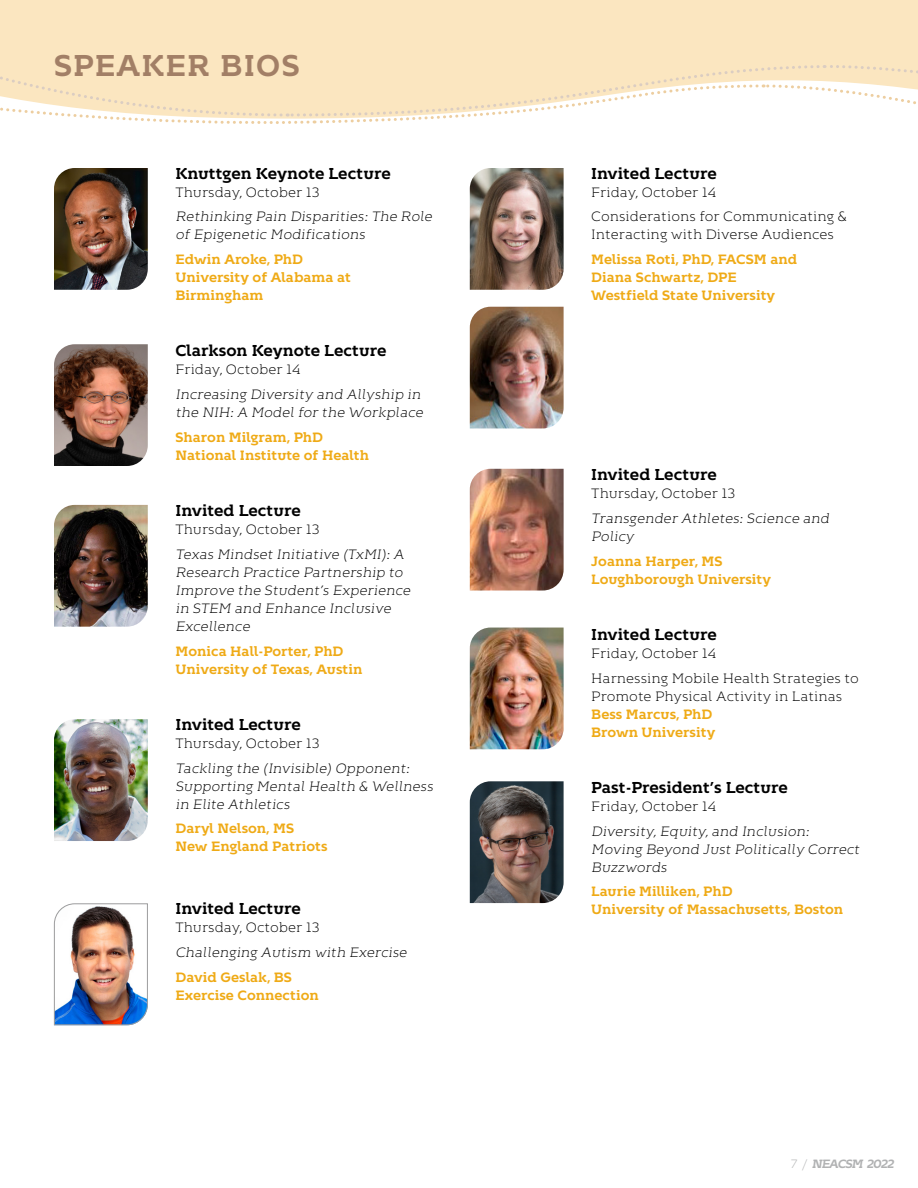
<style>
.page{position:relative;width:918px;height:1188px;background:#fff}
.page>*{position:absolute;margin:0;border:0;box-sizing:border-box;transform-origin:0 0}
.Column_Headers{font:700 30px "Kontrapunkt Bob";letter-spacing:.04em;color:#a27f66}
.Body_Copy{font:700 15.75px "Kontrapunkt Bob";color:#000}
.Body_Copy_Italic{font:300 13.5px/18px "Kontrapunkt Bob";color:#000}
.Body_Copy-2{font:700 13.5px/18px "Kontrapunkt Bob";color:#efaa16}
.Body_Copy-3{font:300 13.5px/18px "Kontrapunkt Bob";color:#000}
.t1{font:700 12px "Kontrapunkt Bob";color:#b1b2b3}
.s1{font-weight:300}
</style>
<div class="page">
<svg style="left:0;top:0;width:918px;height:287px"></svg>
<img style="left:54px;top:168px;width:94px;height:122px">
<img style="left:54px;top:903px;width:94px;height:123px">
<img style="left:54px;top:344px;width:94px;height:122px">
<img style="left:470px;top:469px;width:94px;height:122px">
<img style="left:54px;top:719px;width:94px;height:122px">
<img style="left:470px;top:781px;width:94px;height:122px">
<img style="left:470px;top:168px;width:94px;height:122px">
<img style="left:470px;top:307px;width:94px;height:121px">
<img style="left:54px;top:505px;width:94px;height:122px">
<img style="left:470px;top:628px;width:94px;height:121px">
<p class="Column_Headers" style="left:54px;top:48px;width:248px">SPEAKER BIOS</p>
<p class="Body_Copy" style="left:176px;top:164px;width:217px">Knuttgen Keynote Lecture</p>
<p class="Body_Copy-3" style="left:176px;top:183px;width:145px">Thursday, October 13</p>
<p class="Body_Copy_Italic" style="left:176px;top:208px;width:260px">Rethinking Pain Disparities: The Role of Epigenetic Modifications</p>
<p class="Body_Copy-2" style="left:176px;top:251px;width:129px">Edwin Aroke, PhD</p>
<p class="Body_Copy-2" style="left:176px;top:269px;width:177px">University of Alabama at<br>Birmingham</p>
<p class="Body_Copy" style="left:176px;top:342px;width:212px">Clarkson Keynote Lecture</p>
<p class="Body_Copy-3" style="left:176px;top:361px;width:127px">Friday, October 14</p>
<p class="Body_Copy_Italic" style="left:176px;top:386px;width:251px">Increasing Diversity and Allyship in the NIH: A Model for the Workplace</p>
<p class="Body_Copy-2" style="left:176px;top:428px;width:149px">Sharon Milgram, PhD</p>
<p class="Body_Copy-2" style="left:176px;top:446px;width:195px">National Institute of Health</p>
<p class="Body_Copy" style="left:176px;top:502px;width:127px">Invited Lecture</p>
<p class="Body_Copy-3" style="left:176px;top:521px;width:145px">Thursday, October 13</p>
<p class="Body_Copy_Italic" style="left:176px;top:546px;width:239px">Texas Mindset Initiative (TxMI): A<br>Research Practice Partnership to<br>Improve the Student’s Experience in STEM and Enhance Inclusive<br>Excellence</p>
<p class="Body_Copy-2" style="left:176px;top:642px;width:169px">Monica Hall-Porter, PhD</p>
<p class="Body_Copy-2" style="left:176px;top:660px;width:189px">University of Texas, Austin</p>
<p class="Body_Copy" style="left:176px;top:715px;width:127px">Invited Lecture</p>
<p class="Body_Copy-3" style="left:176px;top:735px;width:145px">Thursday, October 13</p>
<p class="Body_Copy_Italic" style="left:176px;top:759px;width:261px">Tackling the (Invisible) Opponent:<br>Supporting Mental Health &amp; Wellness in Elite Athletics</p>
<p class="Body_Copy-2" style="left:176px;top:820px;width:120px">Daryl Nelson, MS</p>
<p class="Body_Copy-2" style="left:176px;top:838px;width:154px">New England Patriots</p>
<p class="Body_Copy" style="left:176px;top:900px;width:127px">Invited Lecture</p>
<p class="Body_Copy-3" style="left:176px;top:919px;width:145px">Thursday, October 13</p>
<p class="Body_Copy_Italic" style="left:176px;top:944px;width:235px">Challenging Autism with Exercise</p>
<p class="Body_Copy-2" style="left:176px;top:968px;width:118px">David Geslak, BS</p>
<p class="Body_Copy-2" style="left:176px;top:986px;width:145px">Exercise Connection</p>
<p class="Body_Copy" style="left:591px;top:164px;width:127px">Invited Lecture</p>
<p class="Body_Copy-3" style="left:591px;top:183px;width:127px">Friday, October 14</p>
<p class="Body_Copy-3" style="left:591px;top:208px;width:257px">Considerations for Communicating &amp;<br>Interacting with Diverse Audiences</p>
<p class="Body_Copy-2" style="left:591px;top:251px;width:207px">Melissa Roti, PhD, FACSM and<br>Diana Schwartz, DPE<br>Westfield State University</p>
<p class="Body_Copy" style="left:591px;top:466px;width:127px">Invited Lecture</p>
<p class="Body_Copy-3" style="left:591px;top:485px;width:145px">Thursday, October 13</p>
<p class="Body_Copy_Italic" style="left:591px;top:510px;width:242px">Transgender Athletes: Science and<br>Policy</p>
<p class="Body_Copy-2" style="left:591px;top:552px;width:133px">Joanna Harper, MS</p>
<p class="Body_Copy-2" style="left:591px;top:570px;width:181px">Loughborough University</p>
<p class="Body_Copy" style="left:591px;top:625px;width:127px">Invited Lecture</p>
<p class="Body_Copy-3" style="left:591px;top:645px;width:127px">Friday, October 14</p>
<p class="Body_Copy-3" style="left:591px;top:669px;width:269px">Harnessing Mobile Health Strategies to<br>Promote Physical Activity in Latinas</p>
<p class="Body_Copy-2" style="left:591px;top:705px;width:122px">Bess Marcus, PhD</p>
<p class="Body_Copy-2" style="left:591px;top:723px;width:125px">Brown University</p>
<p class="Body_Copy" style="left:591px;top:778px;width:198px">Past-President’s Lecture</p>
<p class="Body_Copy-3" style="left:591px;top:798px;width:127px">Friday, October 14</p>
<p class="Body_Copy_Italic" style="left:591px;top:822px;width:272px">Diversity, Equity, and Inclusion:<br>Moving Beyond Just Politically Correct<br>Buzzwords</p>
<p class="Body_Copy-2" style="left:591px;top:883px;width:143px">Laurie Milliken, PhD</p>
<p class="Body_Copy-2" style="left:591px;top:901px;width:253px">University of Massachusetts, Boston</p>
<p class="t1" style="left:790px;top:1157px;width:108px"><span class="s1">7 /</span> NEACSM 2022</p>
</div>
